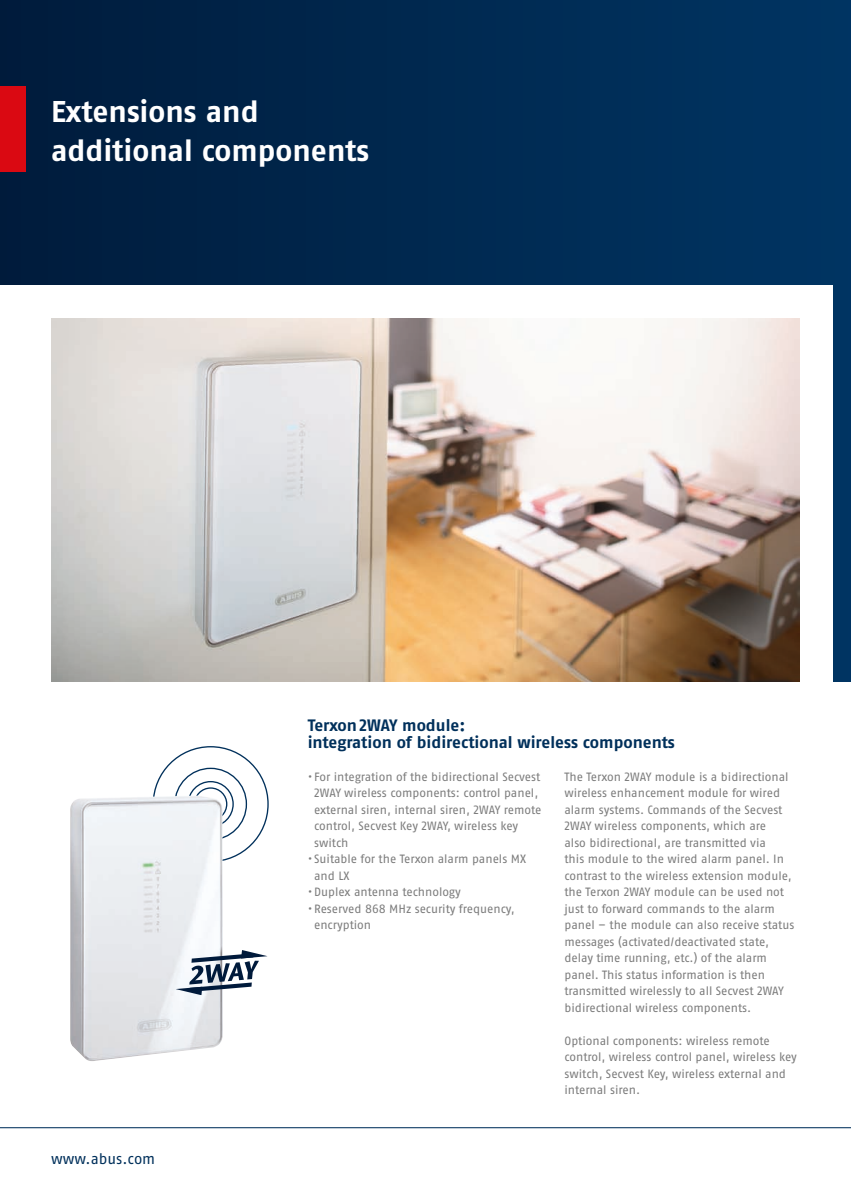
<style>
.page{position:relative;width:851px;height:1191px;background:#fff}
.page>*{position:absolute;margin:0;border:0;box-sizing:border-box;transform-origin:0 0}
.t1{font:700 30px/39px "ABUS Fago Pro";color:#fff}
.t2{font:700 16.5px/16.5px "ABUS Fago Pro";color:#00305b}
.t3{font:15px "ABUS Fago Pro";color:#00305b}
.t4{font:12px/16.5px "ABUS Fago Pro";letter-spacing:-.005em;color:#7c7c7c}
</style>
<div class="page">
<hr style="left:0;top:1127px;width:850px;height:1px;background:#00305b">
<div style="left:0;top:0;width:850px;height:681px;background:linear-gradient(to right,#001b3b,#013664)"></div>
<div style="left:0;top:87px;width:26px;height:85px;background:#da0912"></div>
<div style="left:0;top:285px;width:832px;height:429px;background:#fff"></div>
<svg style="left:153px;top:746px;width:116px;height:115px"></svg>
<img style="left:70px;top:795px;width:153px;height:266px">
<svg style="left:175px;top:950px;width:92px;height:45px"></svg>
<img style="left:51px;top:318px;width:748px;height:363px">
<h1 class="t1" style="left:51px;top:92px;width:319px">Extensions and additional components</h1>
<p class="t3" style="left:51px;top:1150px;width:106px">www.abus.com</p>
<h2 class="t2" style="left:308px;top:717px;width:368px">Terxon2WAY module:<br>integration of bidirectional wireless components</h2>
<p class="t4" style="left:564px;top:768px;width:231px">The Terxon 2WAY module is a bidirectional wireless enhancement module for wired alarm systems. Commands of the Secvest 2WAY wireless components, which are<br>also bidirectional, are transmitted via<br>this module to the wired alarm panel. In contrast to the wireless extension module, the Terxon 2WAY module can be used not just to forward commands to the alarm panel – the module can also receive status messages (activated/deactivated state, delay time running, etc.) of the alarm panel. This status information is then transmitted wirelessly to all Secvest 2WAY bidirectional wireless components.</p>
<p class="t4" style="left:564px;top:1032px;width:234px">Optional components: wireless remote control, wireless control panel, wireless key switch, Secvest Key, wireless external and internal siren.</p>
<p class="t4" style="left:314px;top:768px;width:229px;text-indent:-6px">• For integration of the bidirectional Secvest 2WAY wireless components: control panel, external siren, internal siren, 2WAY remote control, Secvest Key 2WAY, wireless key switch</p>
<p class="t4" style="left:314px;top:850px;width:213px;text-indent:-6px">• Suitable for the Terxon alarm panels MX and LX</p>
<p class="t4" style="left:308px;top:883px;width:155px">• Duplex antenna technology</p>
<p class="t4" style="left:314px;top:900px;width:202px;text-indent:-6px">• Reserved 868 MHz security frequency, encryption</p>
</div>
